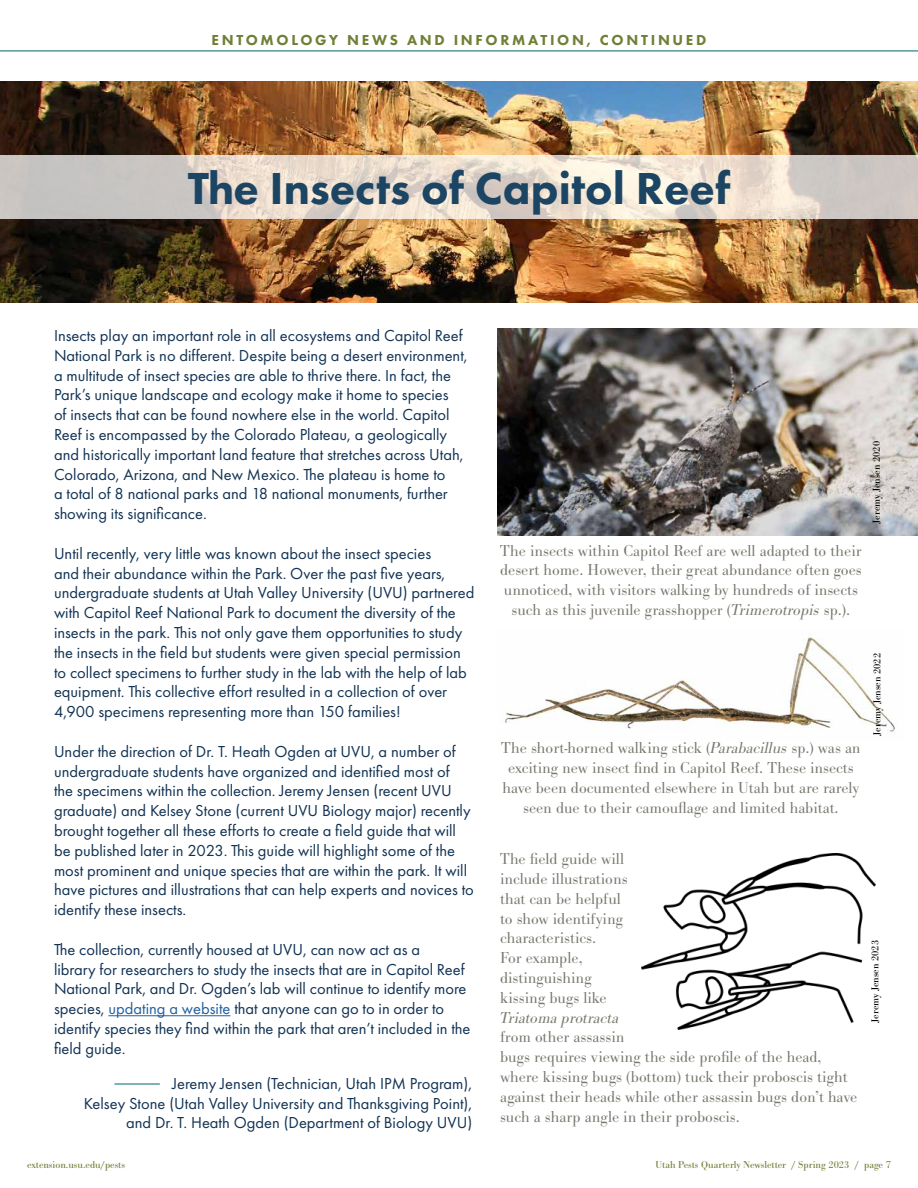
<style>
.page{position:relative;width:918px;height:1188px;background:#fff}
.page>*{position:absolute;margin:0;border:0;box-sizing:border-box;transform-origin:0 0}
.t1{font:800 46.5px "Futura PT";color:#1c4563}
.t2{font:16.5px/19.8px "Futura PT";color:#103253}
.t3{font:300 16.5px/19.8px "Bodoni URW";color:#79776e;text-align:center}
.t4{font:italic 300 16.5px "Bodoni URW";color:#79776e}
.t5{font:800 15px "Futura PT";letter-spacing:.18em;color:#6f7f35}
.t6{font:10.5px "Bodoni URW";color:#6f7f35}
.t7{font:10.5px "Bodoni URW";color:#000}
.s1{color:#215e9e}
.s2{font-style:italic}
</style>
<div class="page">
<img style="left:0;top:81px;width:918px;height:221px">
<hr style="left:0;top:50px;width:918px;height:2px;background:#5398a1">
<hr style="left:108px;top:1015px;width:122px;height:1px;background:#215e9e">
<svg style="left:0;top:155px;width:918px;height:63px;background:#dfd6cc"></svg>
<img style="left:498px;top:328px;width:420px;height:207px">
<img style="left:505px;top:634px;width:390px;height:98px">
<hr style="left:114px;top:1083px;width:46px;height:2px;background:#5398a1">
<img style="left:641px;top:854px;width:235px;height:176px">
<p class="t5" style="left:212px;top:31px;width:496px">ENTOMOLOGY NEWS AND INFORMATION, CONTINUED</p>
<h1 class="t1" style="left:188px;top:160px;width:544px">The Insects of Capitol Reef</h1>
<p class="t2" style="left:54px;top:325px;width:415px">Insects play an important role in all ecosystems and Capitol Reef National Park is no different. Despite being a desert environment, a multitude of insect species are able to thrive there. In fact, the Park’s unique landscape and ecology make it home to species<br>of insects that can be found nowhere else in the world. Capitol Reef is encompassed by the Colorado Plateau, a geologically and historically important land feature that stretches across Utah, Colorado, Arizona, and New Mexico. The plateau is home to<br>a total of 8 national parks and 18 national monuments, further showing its significance.</p>
<p class="t2" style="left:54px;top:543px;width:422px">Until recently, very little was known about the insect species<br>and their abundance within the Park. Over the past five years, undergraduate students at Utah Valley University (UVU) partnered with Capitol Reef National Park to document the diversity of the insects in the park. This not only gave them opportunities to study the insects in the field but students were given special permission to collect specimens to further study in the lab with the help of lab equipment. This collective effort resulted in a collection of over 4,900 specimens representing more than 150 families!</p>
<p class="t2" style="left:54px;top:741px;width:421px">Under the direction of Dr. T. Heath Ogden at UVU, a number of undergraduate students have organized and identified most of<br>the specimens within the collection. Jeremy Jensen (recent UVU graduate) and Kelsey Stone (current UVU Biology major) recently brought together all these efforts to create a field guide that will be published later in 2023. This guide will highlight some of the most prominent and unique species that are within the park. It will have pictures and illustrations that can help experts and novices to identify these insects.</p>
<p class="t2" style="left:54px;top:939px;width:418px">The collection, currently housed at UVU, can now act as a<br>library for researchers to study the insects that are in Capitol Reef National Park, and Dr. Ogden’s lab will continue to identify more species, <span class="s1">updating a website</span> that anyone can go to in order to identify species they find within the park that aren’t included in the field guide.</p>
<p class="t2" style="left:84px;top:1074px;width:390px;text-align:right">Jeremy Jensen (Technician, Utah IPM Program),<br>Kelsey Stone (Utah Valley University and Thanksgiving Point), and Dr. T. Heath Ogden (Department of Biology UVU)</p>
<p class="t3" style="left:500px;top:541px;width:363px">The insects within Capitol Reef are well adapted to their desert home. However, their great abundance often goes unnoticed, with visitors walking by hundreds of insects such as this juvenile grasshopper (<span class="s2">Trimerotropis</span> sp.).</p>
<p class="t7" style="left:870px;top:524px;width:84px;rotate:-90deg">Jeremy Jensen 2020</p>
<p class="t3" style="left:501px;top:738px;width:361px">The short-horned walking stick (<span class="s2">Parabacillus</span> sp.) was an exciting new insect find in Capitol Reef. These insects have been documented elsewhere in Utah but are rarely seen due to their camouflage and limited habitat.</p>
<p class="t3" style="left:500px;top:849px;width:129px;text-align:left">The field guide will include illustrations that can be helpful to show identifying characteristics.<br>For example, distinguishing kissing bugs like</p>
<p class="t4" style="left:500px;top:1007px;width:121px">Triatoma protracta</p>
<p class="t3" style="left:500px;top:1027px;width:359px;text-align:left">from other assassin<br>bugs requires viewing the side profile of the head, where kissing bugs (bottom) tuck their proboscis tight against their heads while other assassin bugs don’t have such a sharp angle in their proboscis.</p>
<p class="t7" style="left:871px;top:736px;width:84px;rotate:-90deg">Jeremy Jensen 2022</p>
<p class="t7" style="left:869px;top:1023px;width:84px;rotate:-90deg">Jeremy Jensen 2023</p>
<p class="t6" style="left:27px;top:1159px;width:100px">extension.usu.edu/pests</p>
<p class="t6" style="left:655px;top:1159px;width:237px">Utah Pests Quarterly Newsletter / Spring 2023 / page 7</p>
</div>
